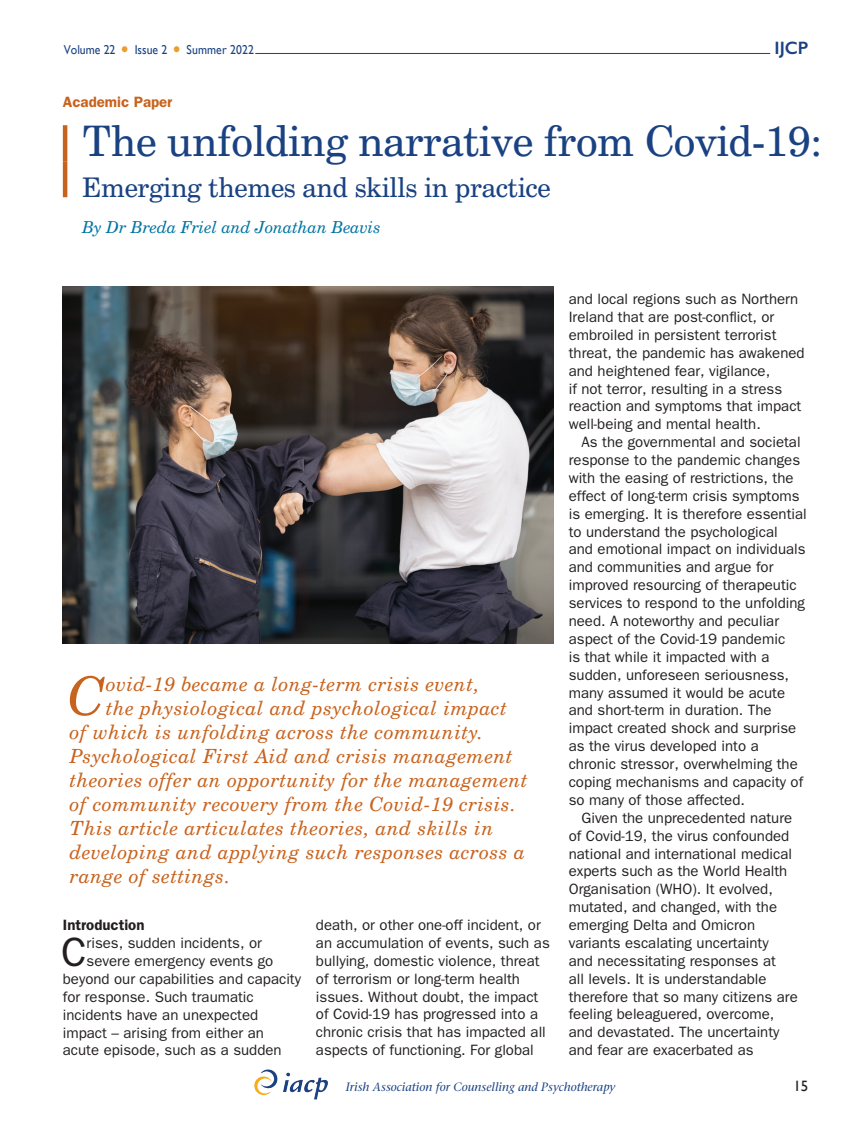
<style>
.page{position:relative;width:851px;height:1127px;background:#fff}
.page>*{position:absolute;margin:0;border:0;box-sizing:border-box;transform-origin:0 0}
.t1{font:italic 52.8px "Century Schoolbook BT";color:#c8631e}
.t2{font:42px "Century Schoolbook BT";letter-spacing:-.01em;color:#1a4282}
.t3{font:41.1px "ITC Franklin Gothic Std";color:#231f20}
.t4{font:27px "Century Schoolbook BT";letter-spacing:-.01em;color:#1a4282}
.t5{font:italic 19.5px "Century Schoolbook BT";letter-spacing:.03em;color:#c8631e}
.t6{font:600 18px "Gill Sans";color:#1a4282}
.t7{font:italic 16.5px "Century Schoolbook BT";color:#0076a4}
.t8{font:15px/17.9px "ITC Franklin Gothic Std";color:#231f20}
.t9{font:600 15px "ITC Franklin Gothic Std";color:#c8631e}
.t10{font:600 15px "ITC Franklin Gothic Std";color:#231f20}
.t11{font:15px "Gill Sans";color:#231f20}
.t12{font:12.9px "Gill Sans";color:#1a4282;scale:.91 1}
.t13{font:italic 12px "Stone Serif LT";color:#1a4282}
.s1{font-family:"Century Schoolbook BT";font-style:italic;font-size:21px;color:#ea9f2d}
</style>
<div class="page">
<img style="left:254px;top:1069px;width:74px;height:30px">
<hr style="left:63px;top:125px;width:4px;height:36px;background:#c8631e">
<hr style="left:63px;top:161px;width:4px;height:36px;background:#c8631e">
<img style="left:63px;top:286px;width:490px;height:358px">
<hr style="left:255px;top:53px;width:515px;height:1px;background:#1a4282">
<p class="t12" style="left:64px;top:42px;width:210px">Volume 22 <span class="s1">•</span> Issue 2 <span class="s1">•</span> Summer 2022</p>
<p class="t6" style="left:774px;top:37px;width:35px">IJCP</p>
<p class="t9" style="left:63px;top:93px;width:111px">Academic Paper</p>
<h2 class="t2" style="left:82px;top:115px;width:742px">The unfolding narrative from Covid-19:</h2>
<h3 class="t4" style="left:82px;top:170px;width:470px">Emerging themes and skills in practice</h3>
<p class="t7" style="left:82px;top:216px;width:300px">By Dr Breda Friel and Jonathan Beavis</p>
<h1 class="t1" style="left:68px;top:663px;width:38px">C</h1>
<h3 class="t5" style="left:106px;top:672px;width:374px">ovid-19 became a long-term crisis event,</h3>
<h3 class="t5" style="left:106px;top:696px;width:402px">the physiological and psychological impact</h3>
<h3 class="t5" style="left:70px;top:720px;width:414px">of which is unfolding across the community.</h3>
<h3 class="t5" style="left:70px;top:744px;width:444px">Psychological First Aid and crisis management</h3>
<h3 class="t5" style="left:70px;top:768px;width:459px">theories offer an opportunity for the management</h3>
<h3 class="t5" style="left:70px;top:792px;width:447px">of community recovery from the Covid-19 crisis.</h3>
<h3 class="t5" style="left:70px;top:816px;width:425px">This article articulates theories, and skills in</h3>
<h3 class="t5" style="left:70px;top:840px;width:456px">developing and applying such responses across a</h3>
<h3 class="t5" style="left:70px;top:864px;width:162px">range of settings.</h3>
<p class="t10" style="left:63px;top:916px;width:83px">Introduction</p>
<h3 class="t3" style="left:61px;top:928px;width:27px">C</h3>
<p class="t8" style="left:87px;top:934px;width:177px">rises, sudden incidents, or</p>
<p class="t8" style="left:87px;top:952px;width:188px">severe emergency events go</p>
<p class="t8" style="left:63px;top:970px;width:240px">beyond our capabilities and capacity</p>
<p class="t8" style="left:63px;top:988px;width:192px">for response. Such traumatic</p>
<p class="t8" style="left:63px;top:1006px;width:197px">incidents have an unexpected</p>
<p class="t8" style="left:63px;top:1023px;width:202px">impact – arising from either an</p>
<p class="t8" style="left:63px;top:1041px;width:220px">acute episode, such as a sudden</p>
<p class="t8" style="left:316px;top:916px;width:235px">death, or other one-off incident, or an accumulation of events, such as bullying, domestic violence, threat of terrorism or long-term health issues. Without doubt, the impact of Covid-19 has progressed into a chronic crisis that has impacted all aspects of functioning. For global</p>
<p class="t8" style="left:568px;top:290px;width:237px">and local regions such as Northern Ireland that are post-conflict, or embroiled in persistent terrorist threat, the pandemic has awakened and heightened fear, vigilance,<br>if not terror, resulting in a stress reaction and symptoms that impact well-being and mental health.</p>
<p class="t8" style="left:568px;top:433px;width:239px;text-indent:13px">As the governmental and societal response to the pandemic changes with the easing of restrictions, the effect of long-term crisis symptoms is emerging. It is therefore essential to understand the psychological<br>and emotional impact on individuals and communities and argue for improved resourcing of therapeutic services to respond to the unfolding need. A noteworthy and peculiar aspect of the Covid-19 pandemic<br>is that while it impacted with a sudden, unforeseen seriousness, many assumed it would be acute and short-term in duration. The impact created shock and surprise as the virus developed into a chronic stressor, overwhelming the coping mechanisms and capacity of so many of those affected.</p>
<p class="t8" style="left:568px;top:809px;width:230px;text-indent:13px">Given the unprecedented nature of Covid-19, the virus confounded national and international medical experts such as the World Health<br>Organisation (WHO). It evolved, mutated, and changed, with the emerging Delta and Omicron variants escalating uncertainty<br>and necessitating responses at<br>all levels. It is understandable therefore that so many citizens are feeling beleaguered, overcome, and devastated. The uncertainty and fear are exacerbated as</p>
<p class="t13" style="left:346px;top:1080px;width:271px">Irish Association for Counselling and Psychotherapy</p>
<p class="t11" style="left:793px;top:1077px;width:16px">15</p>
</div>
